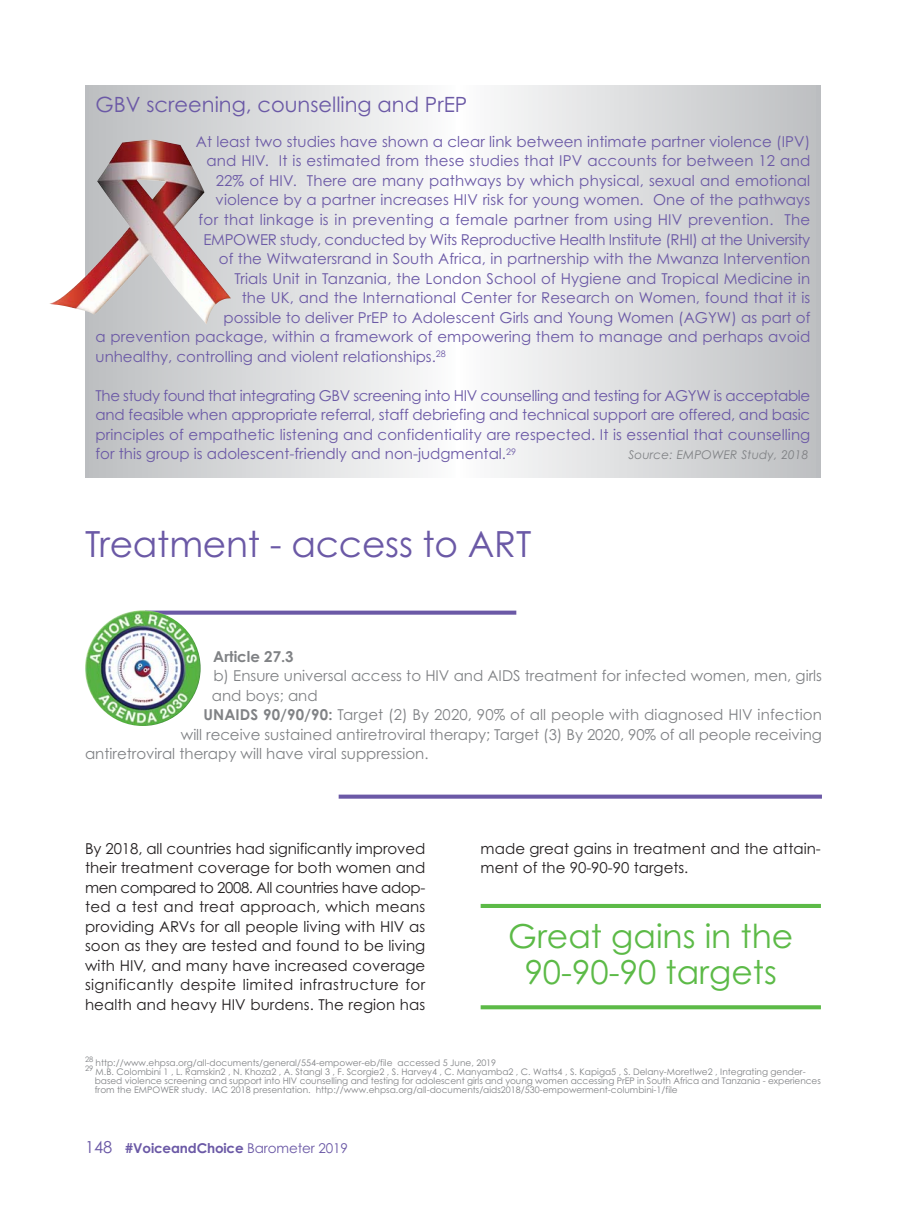
<style>
.page{position:relative;width:906px;height:1217px;background:#fff}
.page>*{position:absolute;margin:0;border:0;box-sizing:border-box;transform-origin:0 0}
.t1{font:36px "Century Gothic";letter-spacing:-.005em;color:#6b59a6}
.t2{font:33px/36px "Century Gothic";color:#5cba47;text-align:center}
.t3{font:21px "Century Gothic";color:#6b59a6}
.t4{font:15px/19.5px "Century Gothic";letter-spacing:.005em;color:#6b59a6;text-align:justify}
.t5{font:15px/19.5px "Century Gothic";color:#231f20;text-align:justify}
.t6{font:15px "Century Gothic";color:#808285}
.t7{font:15px "Century Gothic";letter-spacing:-.02em;color:#6b59a6}
.t8{font:700 15px "Century Gothic";color:#808285}
.t9{font:700 13.5px "Century Gothic";letter-spacing:-.01em;color:#6b59a6}
.t10{font:italic 12px "Century Gothic";letter-spacing:.01em;color:#808285}
.t11{font:9px/9px "Century Gothic";color:#808285}
.t12{font:7.5px "Century Gothic";color:#808285}
.s1{font-weight:700}
.s2{font-weight:400;font-size:16.5px}
.s3{font-weight:400}
</style>
<div class="page">
<hr style="left:85px;top:85px;width:4px;height:392px;background:#bbbdc0">
<div style="left:89px;top:85px;width:368px;height:392px;background:linear-gradient(to right,#bdbfc1,#fbfbfc)"></div>
<div style="left:457px;top:85px;width:359px;height:392px;background:linear-gradient(to right,#fcfdfd,#bdbfc2)"></div>
<div style="left:816px;top:85px;width:5px;height:392px;background:#bbbdc0"></div>
<img style="left:49px;top:140px;width:182px;height:184px">
<svg style="left:137px;top:180px;width:29px;height:19px"></svg>
<svg style="left:480px;top:903px;width:341px;height:4px"></svg>
<svg style="left:480px;top:1005px;width:341px;height:4px"></svg>
<svg style="left:339px;top:794px;width:483px;height:4px;background:#8172b3"></svg>
<svg style="left:151px;top:610px;width:365px;height:4px"></svg>
<img style="left:85px;top:610px;width:116px;height:115px;border-radius:50%">
<h3 class="t3" style="left:96px;top:97px;width:373px">GBV screening, counselling and PrEP</h3>
<p class="t4" style="left:196px;top:133px;width:616px">At least two studies have shown a clear link between intimate partner violence (IPV)</p>
<p class="t4" style="left:206px;top:153px;width:605px">and HIV. It is estimated from these studies that IPV accounts for between 12 and</p>
<p class="t4" style="left:216px;top:172px;width:596px">22% of HIV. There are many pathways by which physical, sexual and emotional</p>
<p class="t4" style="left:216px;top:192px;width:596px">violence by a partner increases HIV risk for young women. One of the pathways</p>
<p class="t4" style="left:199px;top:211px;width:613px">for that linkage is in preventing a female partner from using HIV prevention. The</p>
<p class="t7" style="left:203px;top:233px;width:608px">EMPOWER study, conducted by Wits Reproductive Health Institute (RHI) at the University</p>
<p class="t4" style="left:219px;top:250px;width:593px">of the Witwatersrand in South Africa, in partnership with the Mwanza Intervention</p>
<p class="t4" style="left:234px;top:270px;width:577px">Trials Unit in Tanzania, the London School of Hygiene and Tropical Medicine in</p>
<p class="t4" style="left:242px;top:289px;width:570px">the UK, and the International Center for Research on Women, found that it is</p>
<p class="t4" style="left:224px;top:309px;width:588px">possible to deliver PrEP to Adolescent Girls and Young Women (AGYW) as part of</p>
<p class="t4" style="left:96px;top:328px;width:716px">a prevention package, within a framework of empowering them to manage and perhaps avoid</p>
<p class="t4" style="left:96px;top:348px;width:352px">unhealthy, controlling and violent relationships.<sup>28</sup></p>
<p class="t4" style="left:96px;top:387px;width:716px">The study found that integrating GBV screening into HIV counselling and testing for AGYW is acceptable and feasible when appropriate referral, staff debriefing and technical support are offered, and basic principles of empathetic listening and confidentiality are respected. It is essential that counselling for this group is adolescent-friendly and non-judgmental.<sup>29</sup></p>
<p class="t10" style="left:628px;top:450px;width:181px">Source: EMPOWER Study, 2018</p>
<h1 class="t1" style="left:85px;top:530px;width:448px">Treatment - access to ART</h1>
<p class="t8" style="left:213px;top:650px;width:82px">Article 27.3</p>
<p class="t6" style="left:213px;top:670px;width:610px">b) Ensure universal access to HIV and AIDS treatment for infected women, men, girls</p>
<p class="t6" style="left:212px;top:689px;width:107px">and boys; and</p>
<p class="t6" style="left:203px;top:709px;width:620px"><span class="s1">UNAIDS 90/90/90:</span> Target (2) By 2020, 90% of all people with diagnosed HIV infection</p>
<p class="t6" style="left:181px;top:728px;width:642px">will receive sustained antiretroviral therapy; Target (3) By 2020, 90% of all people receiving</p>
<p class="t6" style="left:85px;top:748px;width:345px">antiretroviral therapy will have viral suppression.</p>
<p class="t5" style="left:85px;top:839px;width:342px">By 2018, all countries had significantly improved their treatment coverage for both women and men compared to 2008. All countries have adop&shy;ted a test and treat approach, which means providing ARVs for all people living with HIV as soon as they are tested and found to be living with HIV, and many have increased coverage significantly despite limited infrastructure for health and heavy HIV burdens. The region has</p>
<p class="t5" style="left:480px;top:839px;width:342px">made great gains in treatment and the attain&shy;ment of the 90-90-90 targets.</p>
<h2 class="t2" style="left:508px;top:920px;width:286px">Great gains in the<br>90-90-90 targets</h2>
<p class="t12" style="left:85px;top:1055px;width:10px">28</p>
<p class="t11" style="left:96px;top:1058px;width:402px">http://www.ehpsa.org/all-documents/general/554-empower-eb/file accessed 5 June, 2019</p>
<p class="t12" style="left:85px;top:1064px;width:10px">29</p>
<p class="t11" style="left:95px;top:1067px;width:727px">M.B. Colombini 1 , L. Ramskin2 , N. Khoza2 , A. Stangl 3 , F. Scorgie2 , S. Harvey4 , C. Manyamba2 , C. Watts4 , S. Kapiga5 , S. Delany-Moretlwe2 , Integrating gender&shy;based violence screening and support into HIV counselling and testing for adolescent girls and young women accessing PrEP in South Africa and Tanzania - experiences from the EMPOWER study. IAC 2018 presentation. http://www.ehpsa.org/all-documents/aids2018/530-empowerment-columbini-1/file</p>
<p class="t9" style="left:85px;top:1142px;width:264px"><span class="s2">148</span> #VoiceandChoice <span class="s3">Barometer 2019</span></p>
</div>
